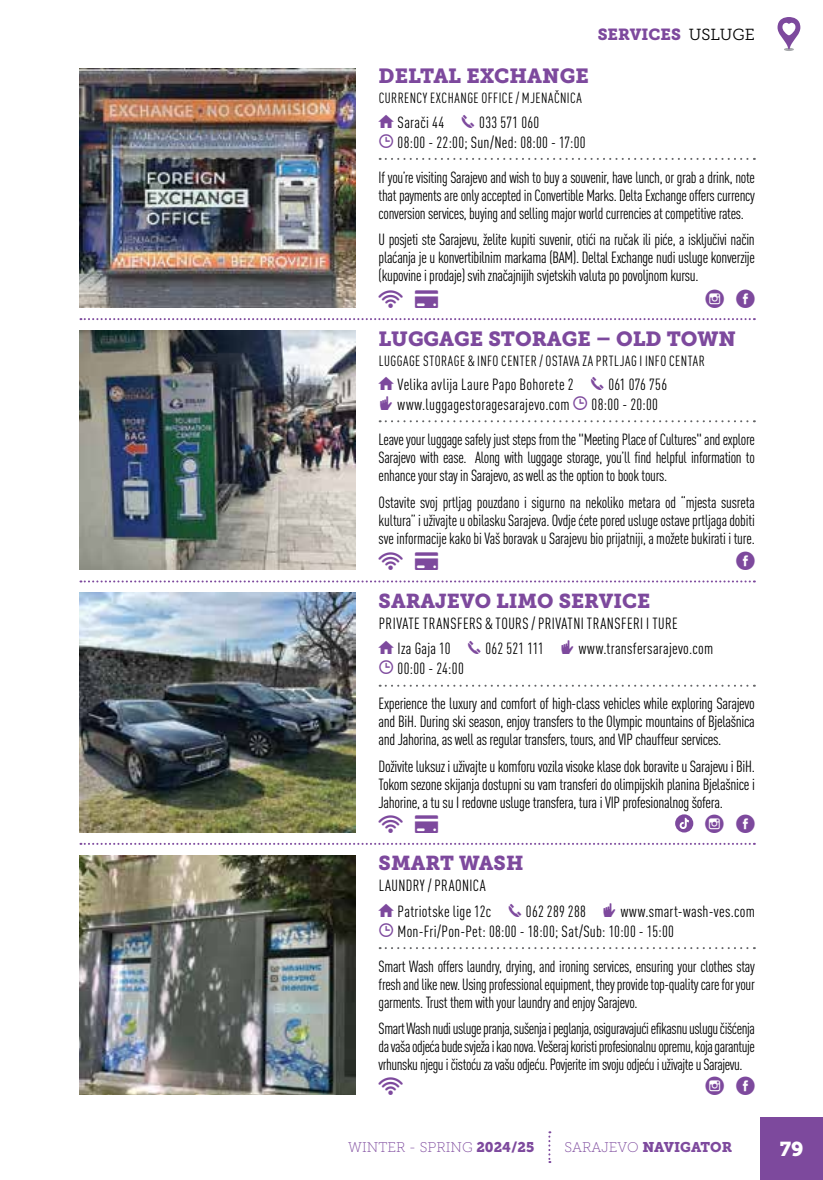
<style>
.page{position:relative;width:823px;height:1180px;background:#fff}
.page>*{position:absolute;margin:0;border:0;box-sizing:border-box;transform-origin:0 0}
.t1{font:20.4px "Museo Slab 900";color:#7d499d}
.t2{font:20px "Museo Slab 900";color:#7d499d}
.t3{font:20px "Museo Slab 900";color:#fff}
.t4{font:condensed 16px/18px "DIN Pro";letter-spacing:-.02em;color:#000}
.t5{font:condensed 16px/25.6px "DIN Pro";letter-spacing:.02em;color:#000}
.t6{font:condensed 16px/25.6px "DIN Pro";letter-spacing:.025em;color:#000}
.t7{font:16px "Museo Slab 900";color:#7d499d}
.t8{font:condensed 16px "DIN Pro";letter-spacing:.015em;color:#000}
.t9{font:condensed 14.6px "DIN Pro";letter-spacing:.03em;color:#000}
.t10{font:14px "Museo Slab 100";color:#7d499d}
.t11{font:14px "Museo Slab 900";letter-spacing:-.005em;color:#7d499d}
.s1{font-family:"Museo Slab 300";color:#000}
.s2{color:#7d499d}
.s3{font-family:"Museo Slab 900"}
.s4{font-family:"Museo Slab 100"}
</style>
<div class="page">
<svg style="left:80px;top:318px;width:674px;height:2px"></svg>
<svg style="left:80px;top:580px;width:674px;height:2px"></svg>
<svg style="left:80px;top:842px;width:674px;height:2px"></svg>
<img style="left:79px;top:68px;width:277px;height:240px">
<svg style="left:379px;top:158px;width:375px;height:2px"></svg>
<img style="left:79px;top:855px;width:277px;height:239px">
<svg style="left:379px;top:947px;width:375px;height:1px"></svg>
<img style="left:79px;top:330px;width:277px;height:239px">
<img style="left:79px;top:592px;width:277px;height:240px">
<svg style="left:379px;top:420px;width:375px;height:2px"></svg>
<svg style="left:379px;top:684px;width:375px;height:2px"></svg>
<svg style="left:675px;top:814px;width:18px;height:18px"></svg>
<div style="left:760px;top:1117px;width:62px;height:62px;background:#7d499d"></div>
<svg style="left:548px;top:1131px;width:2px;height:31px"></svg>
<svg style="left:777px;top:17px;width:23px;height:34px"></svg>
<p class="t7" style="left:597px;top:25px;width:157px">SERVICES <span class="s1">USLUGE</span></p>
<p class="t1" style="left:378px;top:64px;width:211px">DELTAL EXCHANGE</p>
<p class="t9" style="left:378px;top:88px;width:204px">CURRENCY EXCHANGE OFFICE / MJENAČNICA</p>
<p class="t4" style="left:397px;top:112px;width:48px">Sarači 44</p>
<p class="t5" style="left:479px;top:108px;width:62px">033 571 060</p>
<p class="t4" style="left:378px;top:123px;width:377px;line-height:35px"><span class="s2">▲</span> 08:00 - 22:00; Sun/Ned: 08:00 - 17:00<br>If you’re visiting Sarajevo and wish to buy a souvenir, have lunch, or grab a drink, note</p>
<p class="t4" style="left:378px;top:185px;width:377px">that payments are only accepted in Convertible Marks. Delta Exchange offers currency conversion services, buying and selling major world currencies at competitive rates.</p>
<p class="t4" style="left:378px;top:229px;width:377px;text-align:justify">U posjeti ste Sarajevu, želite kupiti suvenir, otići na ručak ili piće, a isključivi način plaćanja je u konvertibilnim markama (BAM). Deltal Exchange nudi usluge konverzije (kupovine i prodaje) svih značajnijih svjetskih valuta po povoljnom kursu.</p>
<p class="t1" style="left:378px;top:327px;width:359px">LUGGAGE STORAGE – OLD TOWN</p>
<p class="t9" style="left:378px;top:350px;width:327px">LUGGAGE STORAGE &amp; INFO CENTER / OSTAVA ZA PRTLJAG I INFO CENTAR</p>
<p class="t5" style="left:397px;top:370px;width:177px">Velika avlija Laure Papo Bohorete 2</p>
<p class="t5" style="left:397px;top:373px;width:271px;line-height:20px;text-indent:211px">061 076 756 www.luggagestoragesarajevo.com <span class="s2">▲</span> 08:00 - 20:00</p>
<p class="t4" style="left:378px;top:429px;width:377px;text-align:justify">Leave your luggage safely just steps from the "Meeting Place of Cultures" and explore Sarajevo with ease. Along with luggage storage, you’ll find helpful information to enhance your stay in Sarajevo, as well as the option to book tours.</p>
<p class="t4" style="left:378px;top:491px;width:377px;text-align:justify">Ostavite svoj prtljag pouzdano i sigurno na nekoliko metara od “mjesta susreta kultura” i uživajte u obilasku Sarajeva. Ovdje ćete pored usluge ostave prtljaga dobiti sve informacije kako bi Vaš boravak u Sarajevu bio prijatniji, a možete bukirati i ture.</p>
<p class="t2" style="left:378px;top:589px;width:219px">SARAJEVO LIMO SERVI</p>
<p class="t2" style="left:621px;top:589px;width:30px">CE</p>
<p class="t6" style="left:397px;top:609px;width:281px;text-indent:-19px">PRIVATE TRANSFERS &amp; TOURS / PRIVATNI TRANSFERI I TURE<br>Iza Gaja 10</p>
<p class="t8" style="left:485px;top:637px;width:60px">062 521 111</p>
<p class="t5" style="left:578px;top:634px;width:136px">www.transfersarajevo.com</p>
<p class="t4" style="left:378px;top:650px;width:377px;line-height:35px"><span class="s2">▲</span> 00:00 - 24:00<br>Experience the luxury and comfort of high-class vehicles while exploring Sarajevo</p>
<p class="t4" style="left:378px;top:711px;width:377px">and BiH. During ski season, enjoy transfers to the Olympic mountains of Bjelašnica and Jahorina, as well as regular transfers, tours, and VIP chauffeur services.</p>
<p class="t4" style="left:378px;top:756px;width:377px;text-align:justify">Doživite luksuz i uživajte u komforu vozila visoke klase dok boravite u Sarajevu i BiH.<br>Tokom sezone skijanja dostupni su vam transferi do olimpijskih planina Bjelašnice i Jahorine, a tu su I redovne usluge transfera, tura i VIP profesionalnog šofera.</p>
<p class="t2" style="left:378px;top:851px;width:144px">SMART WASH</p>
<p class="t5" style="left:397px;top:871px;width:95px;text-indent:-19px">LAUNDRY / PRAONICA<br>Patriotske lige 12c</p>
<p class="t5" style="left:525px;top:897px;width:61px">062 289 288</p>
<p class="t5" style="left:620px;top:897px;width:135px">www.smart-wash-ves.com</p>
<p class="t4" style="left:378px;top:912px;width:377px;line-height:35px"><span class="s2">▲</span> Mon-Fri/Pon-Pet: 08:00 - 18:00; Sat/Sub: 10:00 - 15:00<br>Smart Wash offers laundry, drying, and ironing services, ensuring your clothes stay</p>
<p class="t4" style="left:378px;top:973px;width:377px">fresh and like new. Using professional equipment, they provide top-quality care for your garments. Trust them with your laundry and enjoy Sarajevo.</p>
<p class="t4" style="left:378px;top:1018px;width:377px;text-align:justify">Smart Wash nudi usluge pranja, sušenja i peglanja, osiguravajući efikasnu uslugu čišćenja da vaša odjeća bude svježa i kao nova. Vešeraj koristi profesionalnu opremu, koja garantuje vrhunsku njegu i čistoću za vašu odjeću. Povjerite im svoju odjeću i uživajte u Sarajevu.</p>
<p class="t10" style="left:348px;top:1139px;width:186px">WWWWWW W WWWWWW <span class="s3">2222222</span></p>
<p class="t11" style="left:564px;top:1138px;width:168px"><span class="s4">SARAJEVO</span> NAVIGATOR</p>
<p class="t3" style="left:779px;top:1137px;width:25px">79</p>
</div>
